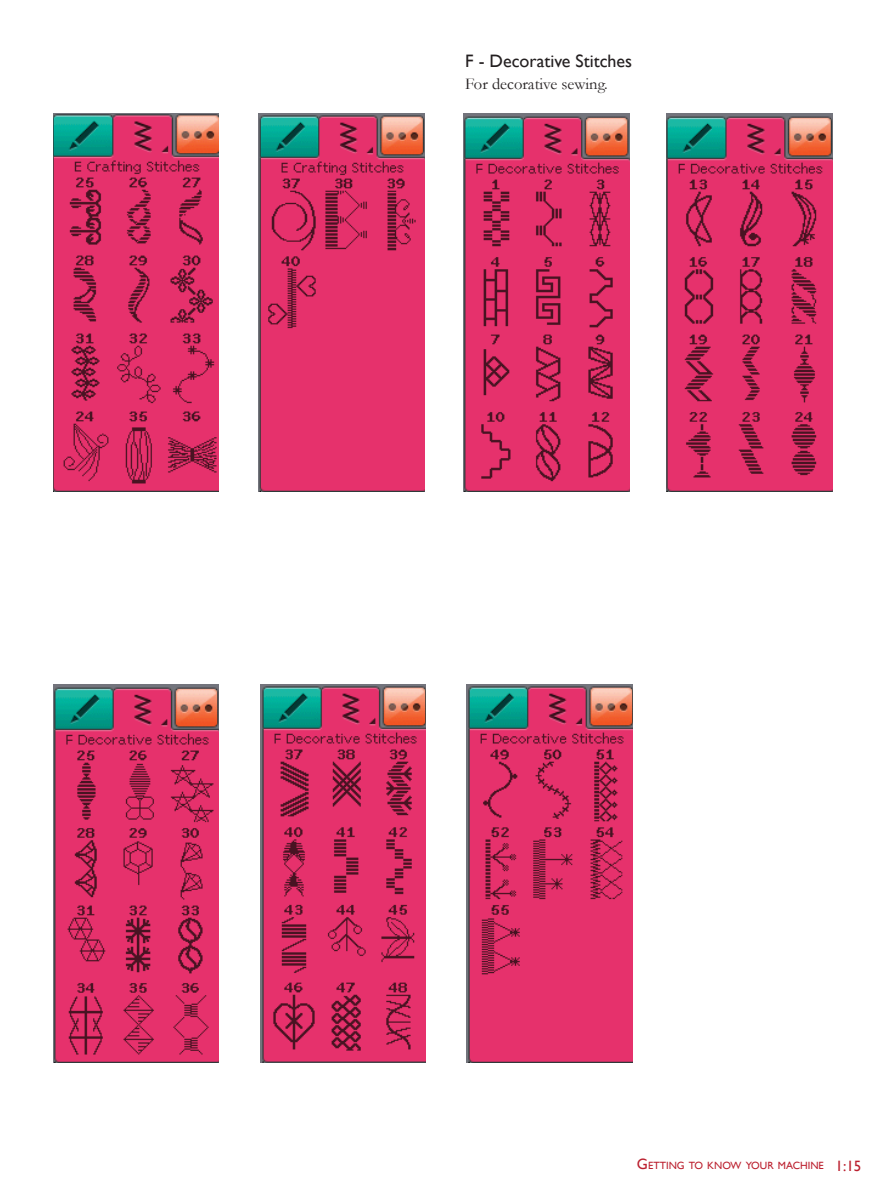
<style>
.page{position:relative;width:893px;height:1190px;background:#fff}
.page>*{position:absolute;margin:0;border:0;box-sizing:border-box;transform-origin:0 0}
.t1{font:18px "Gill Sans WGL";color:#231f20}
.t2{font:16.5px "Garamond WGL";color:#231f20}
.t3{font:10.5px "Gill Sans WGL";color:#bb202f}
.s1{font-size:15px}
</style>
<div class="page">
<img style="left:53px;top:113px;width:166px;height:378px">
<img style="left:258px;top:113px;width:166px;height:378px">
<img style="left:463px;top:113px;width:166px;height:378px">
<img style="left:53px;top:684px;width:166px;height:378px">
<img style="left:260px;top:684px;width:165px;height:378px">
<img style="left:467px;top:684px;width:165px;height:378px">
<img style="left:666px;top:113px;width:165px;height:378px">
<h1 class="t1" style="left:465px;top:49px;width:168px">F - Decorative Stitches</h1>
<h2 class="t2" style="left:465px;top:72px;width:144px">For decorative sewing.</h2>
<p class="t3" style="left:636px;top:1158px;width:226px"><span class="s1">G</span>ETTING TO KNOW YOUR MACHINE <span class="s1">1:15</span></p>
</div>
